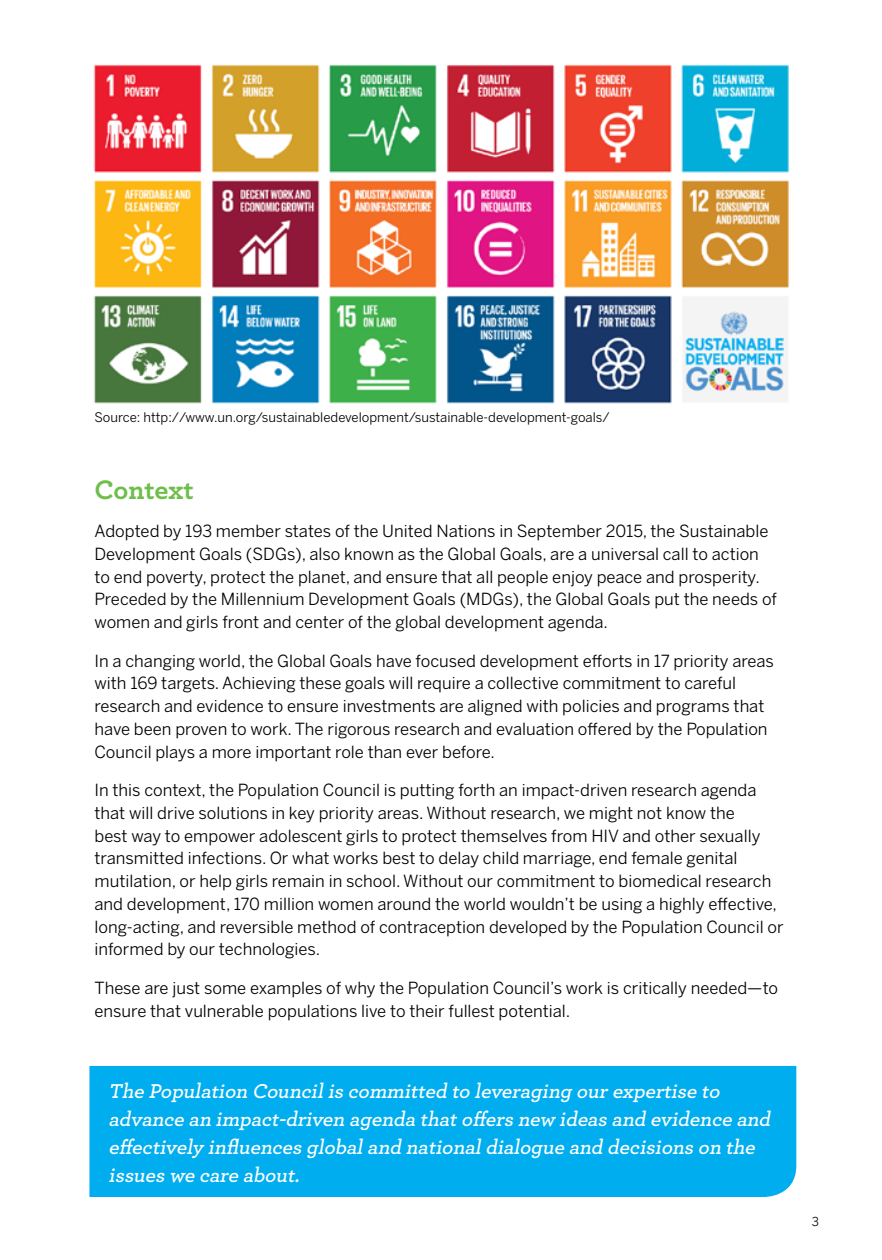
<style>
.page{position:relative;width:882px;height:1260px;background:#fff}
.page>*{position:absolute;margin:0;border:0;box-sizing:border-box;transform-origin:0 0}
.t1{font:700 28px "Archer";letter-spacing:-.005em;color:#6ebe4a}
.t2{font:italic 600 21px/28px "Archer";color:#fff}
.t3{font:16.62px/22.8px "Benton Sans";color:#000}
.t4{font:13.12px "Benton Sans";color:#000}
.t5{font:12.25px "Benton Sans";color:#000}
</style>
<div class="page">
<div style="left:89px;top:1066px;width:707px;height:131px;background:#00aeef"></div>
<img style="left:93px;top:64px;width:696px;height:340px">
<p class="t4" style="left:94px;top:410px;width:517px">Source: http://www.un.org/sustainabledevelopment/sustainable-development-goals/</p>
<h1 class="t1" style="left:94px;top:467px;width:101px">Context</h1>
<p class="t3" style="left:94px;top:520px;width:684px">Adopted by 193 member states of the United Nations in September 2015, the Sustainable Development Goals (SDGs), also known as the Global Goals, are a universal call to action to end poverty, protect the planet, and ensure that all people enjoy peace and prosperity.<br>Preceded by the Millennium Development Goals (MDGs), the Global Goals put the needs of women and girls front and center of the global development agenda.</p>
<p class="t3" style="left:94px;top:649px;width:681px">In a changing world, the Global Goals have focused development efforts in 17 priority areas with 169 targets. Achieving these goals will require a collective commitment to careful research and evidence to ensure investments are aligned with policies and programs that have been proven to work. The rigorous research and evaluation offered by the Population Council plays a more important role than ever before.</p>
<p class="t3" style="left:94px;top:779px;width:691px">In this context, the Population Council is putting forth an impact-driven research agenda that will drive solutions in key priority areas. Without research, we might not know the<br>best way to empower adolescent girls to protect themselves from HIV and other sexually transmitted infections. Or what works best to delay child marriage, end female genital mutilation, or help girls remain in school. Without our commitment to biomedical research and development, 170 million women around the world wouldn’t be using a highly effective, long-acting, and reversible method of contraception developed by the Population Council or informed by our technologies.</p>
<p class="t3" style="left:94px;top:976px;width:685px">These are just some examples of why the Population Council’s work is critically needed—to ensure that vulnerable populations live to their fullest potential.</p>
<p class="t2" style="left:109px;top:1075px;width:668px">The Population Counciliscommitted to leveraging ourexpertise to advance an impact-driven agenda thatoffersnew ideasand evidence and effectively influencesglobaland nationaldialogue and decisionson the issueswe care about.</p>
<p class="t5" style="left:812px;top:1215px;width:9px">3</p>
</div>
